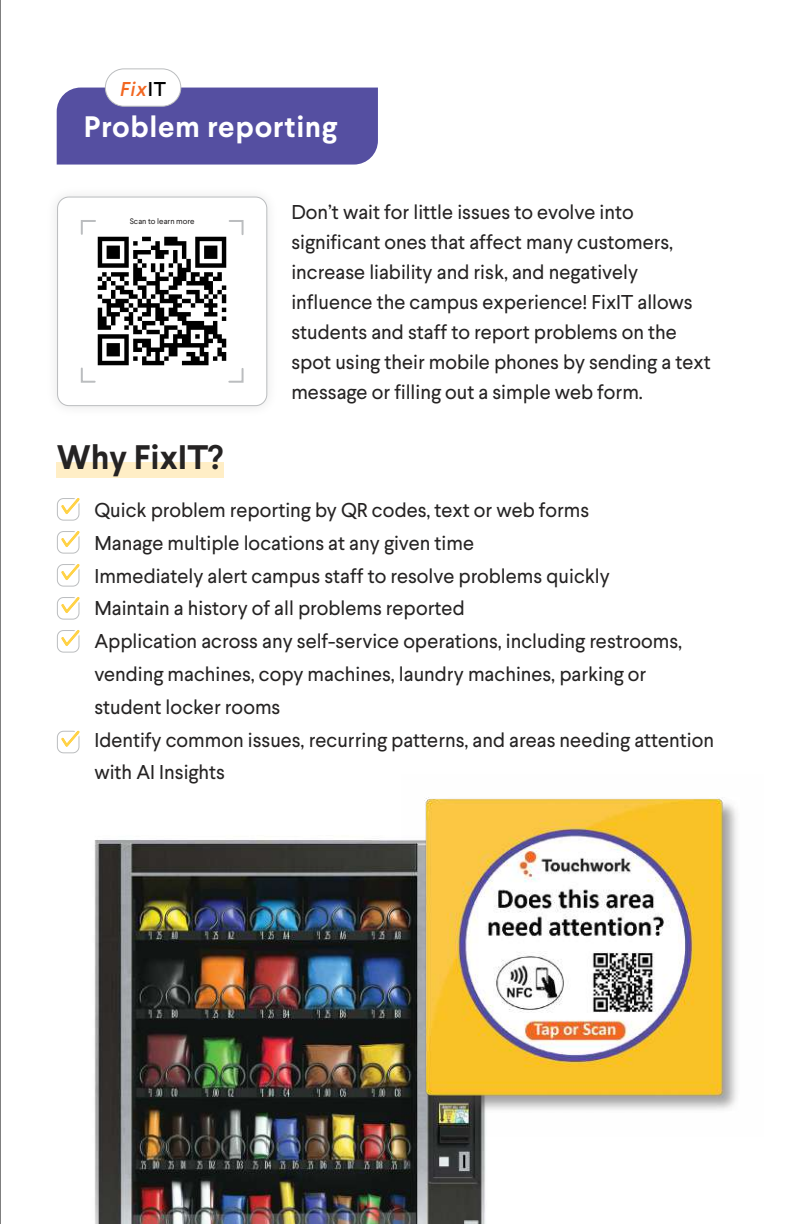
<style>
.page{position:relative;width:792px;height:1224px;background:#fff}
.page>*{position:absolute;margin:0;border:0;box-sizing:border-box;transform-origin:0 0}
.t1{font:700 34px "Larsseit";color:#252323}
.t2{font:700 29.6px "Larsseit";letter-spacing:.02em;color:#fff}
.t3{font:20px/32.8px "Larsseit";color:#252323}
.t4{font:italic 500 20px "Larsseit";color:#f26722}
.t5{font:8px "Larsseit";color:#252323}
.s1{font-style:normal;color:#000}
</style>
<div class="page">
<img style="left:94px;top:840px;width:392px;height:384px">
<div style="left:57px;top:88px;width:321px;height:77px;background:#554fa1"></div>
<div style="left:105px;top:69px;width:76px;height:37px;background:#fff;border-radius:19px"></div>
<div style="left:105px;top:68px;width:76px;height:39px;border:1px solid #bbbdbf;border-radius:19px"></div>
<div style="left:57px;top:463px;width:167px;height:15px;background:#ffeec6"></div>
<svg style="left:57px;top:498px;width:23px;height:23px"></svg>
<svg style="left:57px;top:564px;width:23px;height:22px"></svg>
<svg style="left:57px;top:531px;width:23px;height:23px"></svg>
<svg style="left:57px;top:597px;width:23px;height:22px"></svg>
<svg style="left:57px;top:630px;width:23px;height:22px"></svg>
<svg style="left:57px;top:730px;width:23px;height:23px"></svg>
<div style="left:45px;top:185px;width:234px;height:233px;background:#fbfbfb"></div>
<div style="left:58px;top:197px;width:209px;height:209px;background:#fff;border-radius:11px"></div>
<div style="left:57px;top:197px;width:210px;height:209px;border:1px solid #bbbdbf;border-radius:11px"></div>
<img style="left:97px;top:236px;width:130px;height:130px">
<svg style="left:80px;top:220px;width:16px;height:15px"></svg>
<svg style="left:228px;top:368px;width:16px;height:15px"></svg>
<svg style="left:229px;top:220px;width:15px;height:15px"></svg>
<svg style="left:80px;top:367px;width:16px;height:16px"></svg>
<hr style="left:0;top:0;width:1px;height:1224px;background:#000">
<img style="left:401px;top:797px;width:336px;height:339px">
<p class="t4" style="left:120px;top:76px;width:47px">Fix<span class="s1">IT</span></p>
<h2 class="t2" style="left:84px;top:107px;width:255px">Problem reporting</h2>
<p class="t5" style="left:130px;top:216px;width:66px">Scan to learn more</p>
<p class="t3" style="left:291px;top:196px;width:421px;line-height:30px">Don’t wait for little issues to evolve into significant ones that affect many customers, increase liability and risk, and negatively influence the campus experience! FixIT allows students and staff to report problems on the spot using their mobile phones by sending a text message or filling out a simple web form.</p>
<h1 class="t1" style="left:57px;top:435px;width:168px">Why FixIT?</h1>
<p class="t3" style="left:94px;top:494px;width:621px">Quick problem reporting by QR codes, text or web forms<br>Manage multiple locations at any given time<br>Immediately alert campus staff to resolve problems quickly<br>Maintain a history of all problems reported<br>Application across any self-service operations, including restrooms, vending machines, copy machines, laundry machines, parking or student locker rooms<br>Identify common issues, recurring patterns, and areas needing attention with AI Insights</p>
</div>
